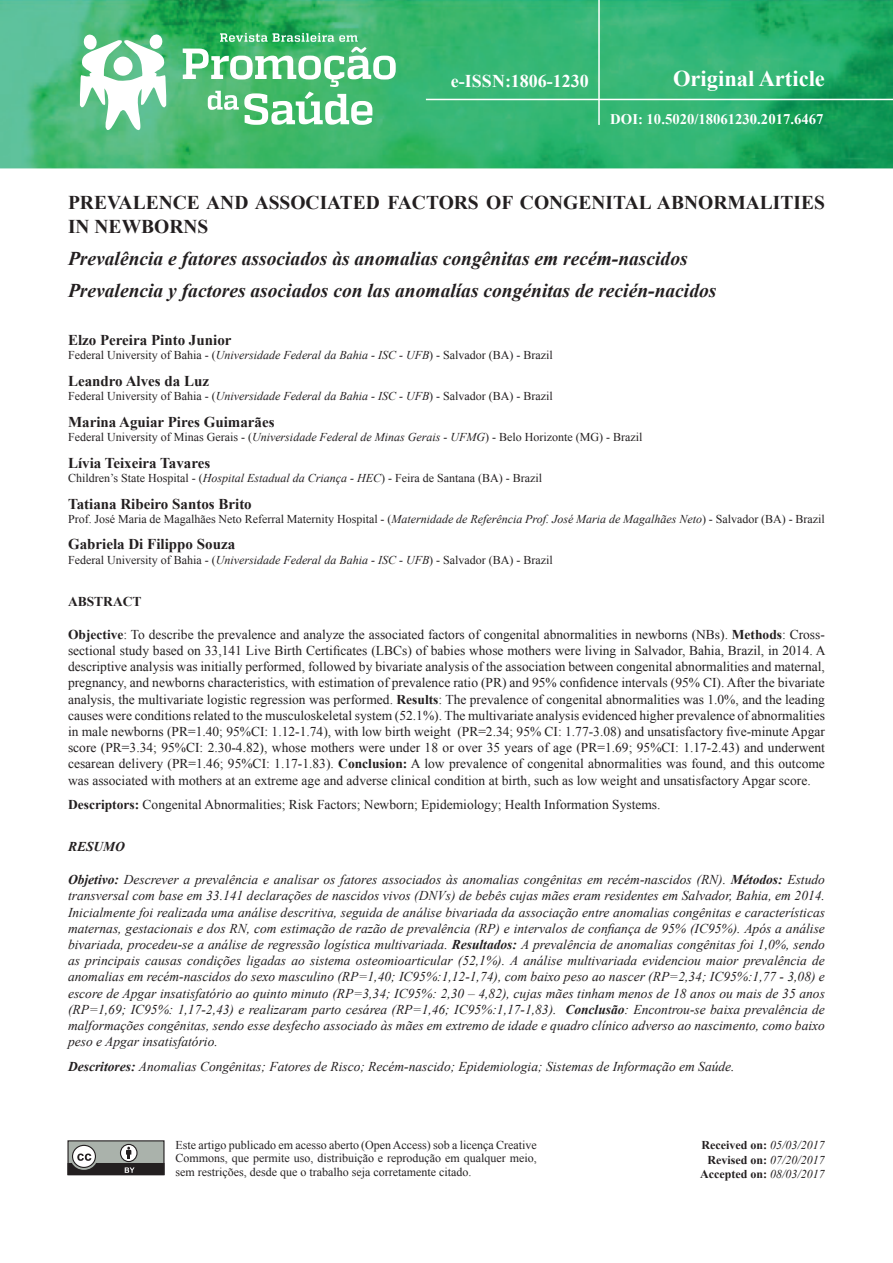
<style>
.page{position:relative;width:893px;height:1263px;background:#fff}
.page>*{position:absolute;margin:0;border:0;box-sizing:border-box;transform-origin:0 0}
.t1{font:700 22.5px "Times New Roman";color:#fff}
.t2{font:italic 700 19.5px/32.2px "Times New Roman";color:#231f20}
.t3{font:700 19.5px/23.4px "Times New Roman";color:#231f20}
.t4{font:700 18px "Times New Roman";color:#fff}
.t5{font:700 15px "Times New Roman";color:#231f20}
.t6{font:700 14.7px "Times New Roman";color:#fff}
.t7{font:13.5px/16.2px "Times New Roman";color:#231f20;text-align:justify}
.t8{font:italic 13.5px/16.2px "Times New Roman";color:#231f20;text-align:justify}
.t9{font:700 13.5px "Times New Roman";color:#231f20}
.t10{font:italic 700 13.5px "Times New Roman";color:#231f20}
.t11{font:12px/13.5px "Times New Roman";color:#231f20;text-align:justify}
.t12{font:700 12px/14.4px "Times New Roman";color:#231f20;text-align:right}
.s1{font-style:italic}
.s2{font-weight:700}
.s3{font-weight:400;font-style:italic}
</style>
<div class="page">
<img style="left:0;top:0;width:893px;height:168px">
<img style="left:635px;top:86px;width:189px;height:10px">
<hr style="left:598px;top:0;width:2px;height:125px;background:#fff">
<hr style="left:426px;top:99px;width:467px;height:1px;background:#fff">
<div style="left:68px;top:1141px;width:96px;height:33px;background:#aab2ab"></div>
<svg style="left:120px;top:1144px;width:17px;height:17px"></svg>
<div style="left:120px;top:1144px;width:18px;height:18px;border:1px solid #231f20;border-radius:50%"></div>
<div style="left:72px;top:1145px;width:24px;height:23px;border:1px solid #231f20;border-radius:50%"></div>
<svg style="left:67px;top:1147px;width:98px;height:28px"></svg>
<svg style="left:80px;top:34px;width:86px;height:99px"></svg>
<svg style="left:183px;top:33px;width:213px;height:92px"></svg>
<h3 class="t4" style="left:451px;top:69px;width:139px">e-ISSN:1806-1230</h3>
<h1 class="t1" style="left:673px;top:62px;width:153px">Original Article</h1>
<p class="t6" style="left:610px;top:109px;width:215px">DOI: 10.5020/18061230.2017.6467</p>
<h2 class="t3" style="left:68px;top:190px;width:758px">PREVALENCE AND ASSOCIATED FACTORS OF CONGENITAL ABNORMALITIES<br>IN NEWBORNS</h2>
<h2 class="t2" style="left:68px;top:242px;width:650px">Prevalência e fatores associados às anomalias congênitas em recém-nascidos<br>Prevalencia y factores asociados con las anomalías congénitas de recién-nacidos</h2>
<p class="t5" style="left:68px;top:329px;width:165px">Elzo Pereira Pinto Junior</p>
<p class="t11" style="left:68px;top:348px;width:486px">Federal University of Bahia - (<span class="s1">Universidade Federal da Bahia - ISC - UFB</span>) - Salvador (BA) - Brazil</p>
<p class="t5" style="left:68px;top:370px;width:142px">Leandro Alves da Luz</p>
<p class="t11" style="left:68px;top:389px;width:486px">Federal University of Bahia - (<span class="s1">Universidade Federal da Bahia - ISC - UFB</span>) - Salvador (BA) - Brazil</p>
<p class="t5" style="left:68px;top:411px;width:208px">Marina Aguiar Pires Guimarães</p>
<p class="t11" style="left:68px;top:430px;width:576px">Federal University of Minas Gerais - (<span class="s1">Universidade Federal de Minas Gerais - UFMG</span>) - Belo Horizonte (MG) - Brazil</p>
<p class="t5" style="left:68px;top:452px;width:144px">Lívia Teixeira Tavares</p>
<p class="t11" style="left:68px;top:471px;width:475px">Children’s State Hospital - (<span class="s1">Hospital Estadual da Criança - HEC</span>) - Feira de Santana (BA) - Brazil</p>
<p class="t5" style="left:68px;top:493px;width:185px">Tatiana Ribeiro Santos Brito</p>
<p class="t11" style="left:68px;top:512px;width:758px">Prof. José Maria de Magalhães Neto Referral Maternity Hospital - (<span class="s1">Maternidade de Referência Prof. José Maria de Magalhães Neto</span>) - Salvador (BA) - Brazil</p>
<p class="t5" style="left:68px;top:534px;width:169px">Gabriela Di Filippo Souza</p>
<p class="t11" style="left:68px;top:553px;width:486px">Federal University of Bahia - (<span class="s1">Universidade Federal da Bahia - ISC - UFB</span>) - Salvador (BA) - Brazil</p>
<p class="t9" style="left:68px;top:592px;width:75px">ABSTRACT</p>
<p class="t7" style="left:68px;top:626px;width:759px"><span class="s2">Objective</span>: To describe the prevalence and analyze the associated factors of congenital abnormalities in newborns (NBs). <span class="s2">Methods</span>: Cross&shy;sectional study based on 33,141 Live Birth Certificates (LBCs) of babies whose mothers were living in Salvador, Bahia, Brazil, in 2014. A descriptive analysis was initially performed, followed by bivariate analysis of the association between congenital abnormalities and maternal, pregnancy, and newborns characteristics, with estimation of prevalence ratio (PR) and 95% confidence intervals (95% CI). After the bivariate analysis, the multivariate logistic regression was performed. <span class="s2">Results</span>: The prevalence of congenital abnormalities was 1.0%, and the leading causes were conditions related to the musculoskeletal system (52.1%). The multivariate analysis evidenced higher prevalence of abnormalities in male newborns (PR=1.40; 95%CI: 1.12-1.74), with low birth weight (PR=2.34; 95% CI: 1.77-3.08) and unsatisfactory five-minute Apgar score (PR=3.34; 95%CI: 2.30-4.82), whose mothers were under 18 or over 35 years of age (PR=1.69; 95%CI: 1.17-2.43) and underwent cesarean delivery (PR=1.46; 95%CI: 1.17-1.83). <span class="s2">Conclusion:</span> A low prevalence of congenital abnormalities was found, and this outcome was associated with mothers at an extreme age and adverse clinical condition at birth, such as low weight and unsatisfactory Apgar score.</p>
<p class="t7" style="left:68px;top:796px;width:594px"><span class="s2">Descriptors:</span> Congenital Abnormalities; Risk Factors; Newborn; Epidemiology; Health Information Systems.</p>
<p class="t10" style="left:68px;top:837px;width:59px">RESUMO</p>
<p class="t8" style="left:68px;top:871px;width:758px"><span class="s2">Objetivo:</span> Descrever a prevalência e analisar os fatores associados às anomalias congênitas em recém-nascidos (RN). <span class="s2">Métodos:</span> Estudo transversal com base em 33.141 declarações de nascidos vivos (DNVs) de bebês cujas mães eram residentes em Salvador, Bahia, em 2014.<br>Inicialmente foi realizada uma análise descritiva, seguida de análise bivariada da associação entre anomalias congênitas e características maternas, gestacionais e dos RN, com estimação de razão de prevalência (RP) e intervalos de confiança de 95% (IC95%). Após a análise bivariada, procedeu-se a análise de regressão logística multivariada. <span class="s2">Resultados:</span> A prevalência de anomalias congênitas foi 1,0%, sendo as principais causas condições ligadas ao sistema osteomioarticular (52,1%). A análise multivariada evidenciou maior prevalência de anomalias em recém-nascidos do sexo masculino (RP=1,40; IC95%:1,12-1,74), com baixo peso ao nascer (RP=2,34; IC95%:1,77 - 3,08) e escore de Apgar insatisfatório ao quinto minuto (RP=3,34; IC95%: 2,30 – 4,82), cujas mães tinham menos de 18 anos ou mais de 35 anos (RP=1,69; IC95%: 1,17-2,43) e realizaram parto cesárea (RP=1,46; IC95%:1,17-1,83). <span class="s2">Conclusão</span>: Encontrou-se baixa prevalência de malformações congênitas, sendo esse desfecho associado às mães em extremo de idade e quadro clínico adverso ao nascimento, como baixo peso e Apgar insatisfatório.</p>
<p class="t8" style="left:68px;top:1058px;width:668px"><span class="s2">Descritores:</span> Anomalias Congênitas; Fatores de Risco; Recém-nascido; Epidemiologia; Sistemas de Informação em Saúde.</p>
<p class="t11" style="left:175px;top:1138px;width:363px">Este artigo publicado em acesso aberto (Open Access) sob a licença Creative Commons, que permite uso, distribuição e reprodução em qualquer meio, sem restrições, desde que o trabalho seja corretamente citado.</p>
<p class="t12" style="left:700px;top:1138px;width:126px">Received on: <span class="s3">05/03/2017<br></span>Revised on: <span class="s3">07/20/2017<br></span>Accepted on: <span class="s3">08/03/2017</span></p>
</div>
